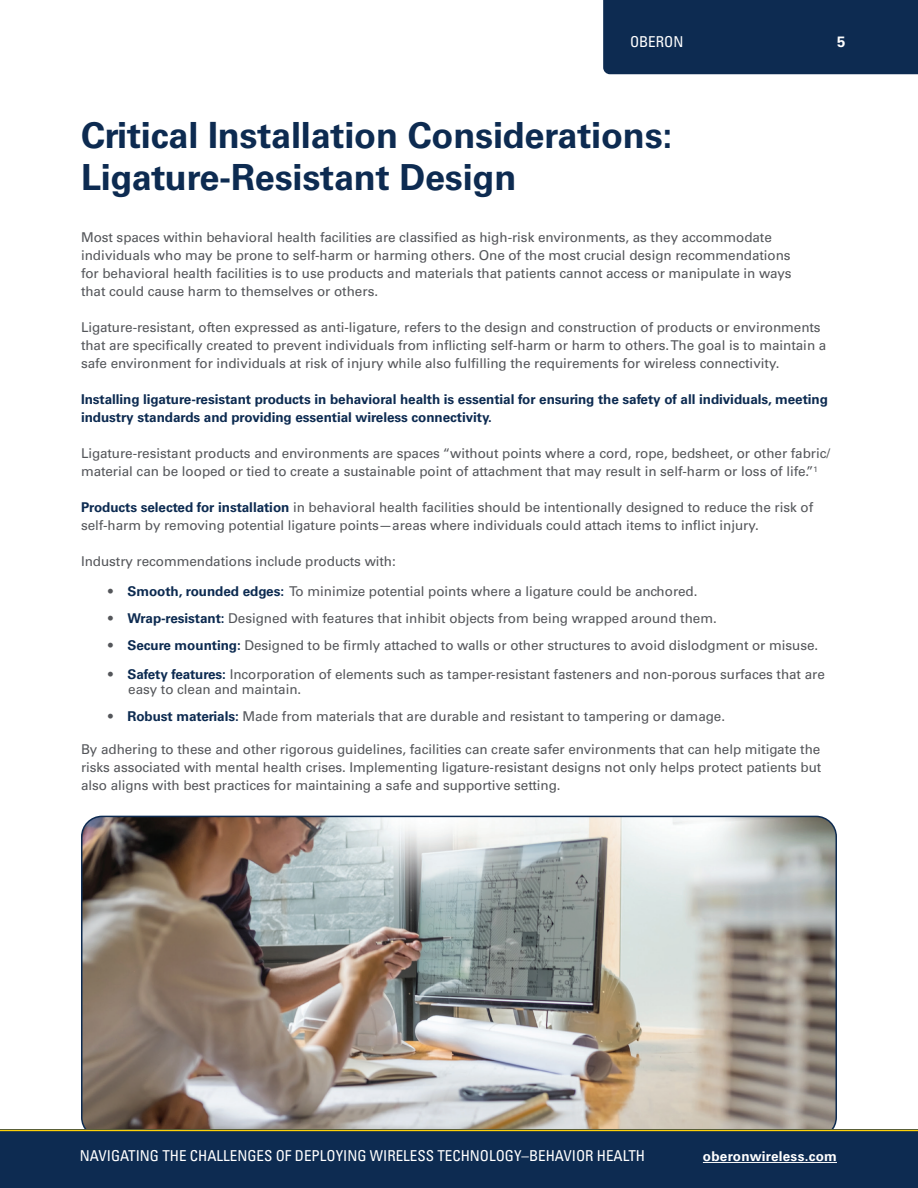
<style>
.page{position:relative;width:918px;height:1188px;background:#fff}
.page>*{position:absolute;margin:0;border:0;box-sizing:border-box;transform-origin:0 0}
.t1{font:700 36px/42px "Univers LT Std";letter-spacing:-.005em;color:#0d2b51}
.t2{font:condensed 15px "Univers LT Std";color:#fff}
.t3{font:700 15px "Univers LT Std";color:#fff}
.t4{font:13.5px/18px "Univers LT Std";letter-spacing:-.005em;color:#54565a}
.t5{font:700 13.5px/18px "Univers LT Std";letter-spacing:-.005em;color:#0d2b51}
.t6{font:700 13.5px "Univers LT Std";letter-spacing:.02em;color:#fff}
.s1{font-weight:700;color:#0d2b51}
</style>
<div class="page">
<div style="left:603px;top:0;width:315px;height:74px;background:#0d2b51"></div>
<img style="left:82px;top:816px;width:754px;height:314px">
<div style="left:0;top:1130px;width:918px;height:58px;background:#0d2b51"></div>
<hr style="left:0;top:1130px;width:918px;height:1px;background:#fdd008">
<hr style="left:703px;top:1162px;width:134px;height:1px;background:#fff">
<p class="t2" style="left:630px;top:32px;width:55px">OBERON</p>
<p class="t3" style="left:837px;top:33px;width:10px">5</p>
<h1 class="t1" style="left:81px;top:114px;width:593px">Critical Installation Considerations:<br>Ligature-Resistant Design</h1>
<p class="t4" style="left:81px;top:228px;width:712px">Most spaces within behavioral health facilities are classified as high-risk environments, as they accommodate individuals who may be prone to self-harm or harming others. One of the most crucial design recommendations for behavioral health facilities is to use products and materials that patients cannot access or manipulate in ways that could cause harm to themselves or others.</p>
<p class="t4" style="left:81px;top:318px;width:747px">Ligature-resistant, often expressed as anti-ligature, refers to the design and construction of products or environments that are specifically created to prevent individuals from inflicting self-harm or harm to others. The goal is to maintain a safe environment for individuals at risk of injury while also fulfilling the requirements for wireless connectivity.</p>
<p class="t5" style="left:81px;top:390px;width:749px">Installing ligature-resistant products in behavioral health is essential for ensuring the safety of all individuals, meeting industry standards and providing essential wireless connectivity.</p>
<p class="t4" style="left:81px;top:444px;width:751px">Ligature-resistant products and environments are spaces “without points where a cord, rope, bedsheet, or other fabric/ material can be looped or tied to create a sustainable point of attachment that may result in self-harm or loss of life.”<sup>1</sup></p>
<p class="t4" style="left:81px;top:498px;width:734px"><span class="s1">Products selected for installation</span> in behavioral health facilities should be intentionally designed to reduce the risk of self-harm by removing potential ligature points—areas where individuals could attach items to inflict injury.</p>
<p class="t4" style="left:81px;top:552px;width:316px">Industry recommendations include products with:</p>
<p class="t4" style="left:108px;top:582px;width:591px">• <span class="s1">Smooth, rounded edges:</span> To minimize potential points where a ligature could be anchored.</p>
<p class="t4" style="left:108px;top:609px;width:610px">• <span class="s1">Wrap-resistant:</span> Designed with features that inhibit objects from being wrapped around them.</p>
<p class="t4" style="left:108px;top:636px;width:712px">• <span class="s1">Secure mounting:</span> Designed to be firmly attached to walls or other structures to avoid dislodgment or misuse.</p>
<p class="t4" style="left:128px;top:666px;width:698px;line-height:15px;text-indent:-20px">• <span class="s1">Safety features:</span> Incorporation of elements such as tamper-resistant fasteners and non-porous surfaces that are easy to clean and maintain.</p>
<p class="t4" style="left:108px;top:707px;width:619px">• <span class="s1">Robust materials:</span> Made from materials that are durable and resistant to tampering or damage.</p>
<p class="t4" style="left:81px;top:740px;width:742px;text-align:justify">By adhering to these and other rigorous guidelines, facilities can create safer environments that can help mitigate the risks associated with mental health crises. Implementing ligature-resistant designs not only helps protect patients but also aligns with best practices for maintaining a safe and supportive setting.</p>
<p class="t2" style="left:80px;top:1147px;width:567px">NAVIGATING THE CHALLENGES OF DEPLOYING WIRELESS TECHNOLOGY–BEHAVIOR HEALTH</p>
<p class="t6" style="left:703px;top:1148px;width:136px">oberonwireless.com</p>
</div>
